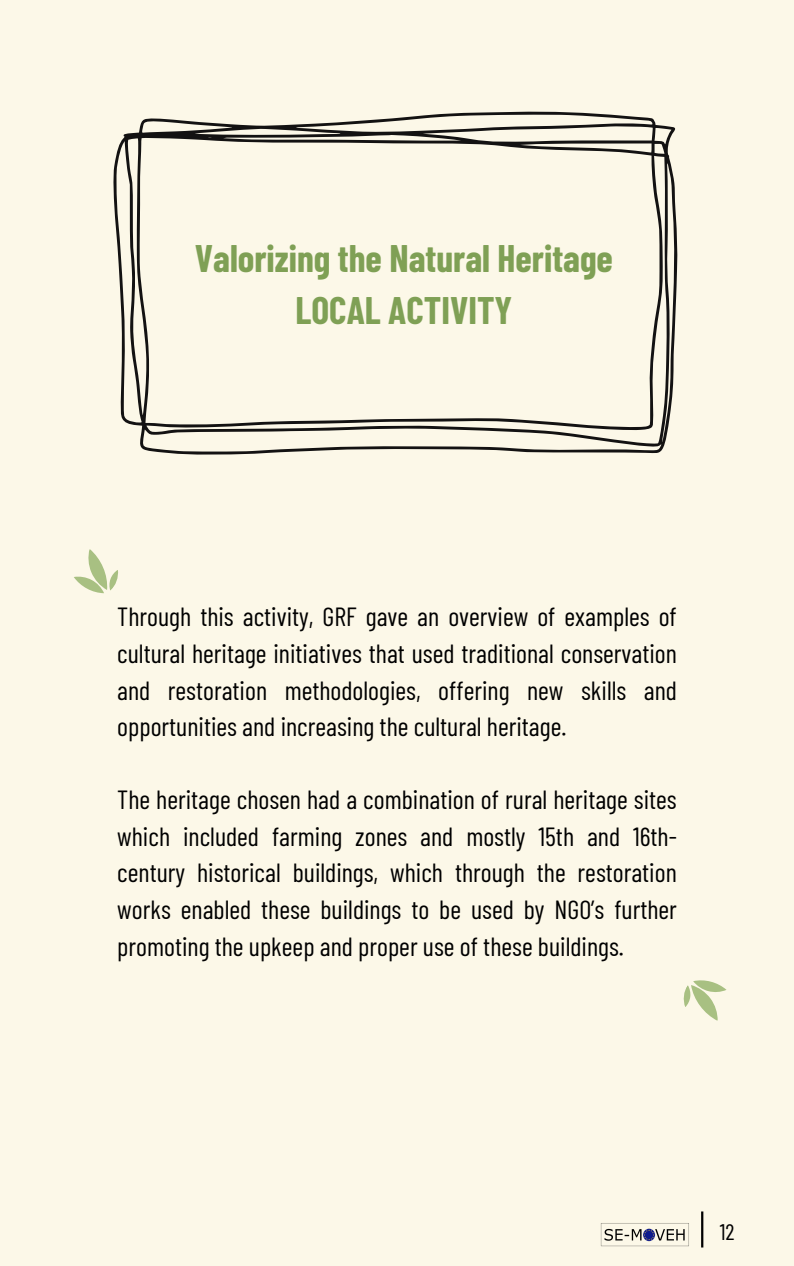
<style>
.page{position:relative;width:794px;height:1266px;background:#fff}
.page>*{position:absolute;margin:0;border:0;box-sizing:border-box;transform-origin:0 0}
.t1{font:700 37.5px/52.3px "Barlow Condensed";color:#7fa055;text-align:center}
.t2{font:26.25px/36.6px "Barlow Condensed";color:#000;text-align:justify}
.t3{font:22.5px "Barlow Condensed";color:#000}
</style>
<div class="page">
<div style="left:0;top:0;width:793px;height:1266px;background:#fcf8e8"></div>
<svg style="left:113px;top:112px;width:564px;height:342px"></svg>
<svg style="left:74px;top:549px;width:44px;height:45px"></svg>
<svg style="left:683px;top:980px;width:44px;height:41px"></svg>
<img style="left:600px;top:1223px;width:89px;height:23px">
<hr style="left:700px;top:1211px;width:3px;height:36px;background:#000">
<h1 class="t1" style="left:195px;top:231px;width:419px">Valorizing the Natural Heritage<br>LOCAL ACTIVITY</h1>
<p class="t2" style="left:117px;top:597px;width:561px">Through this activity, GRF gave an overview of examples of cultural heritage initiatives that used traditional conservation and restoration methodologies, offering new skills and opportunities and increasing the cultural heritage.</p>
<p class="t2" style="left:117px;top:780px;width:561px">The heritage chosen had a combination of rural heritage sites which included farming zones and mostly 15th and 16th&shy;century historical buildings, which through the restoration works enabled these buildings to be used by NGO’s further promoting the upkeep and proper use of these buildings.</p>
<p class="t3" style="left:719px;top:1218px;width:16px">12</p>
</div>
